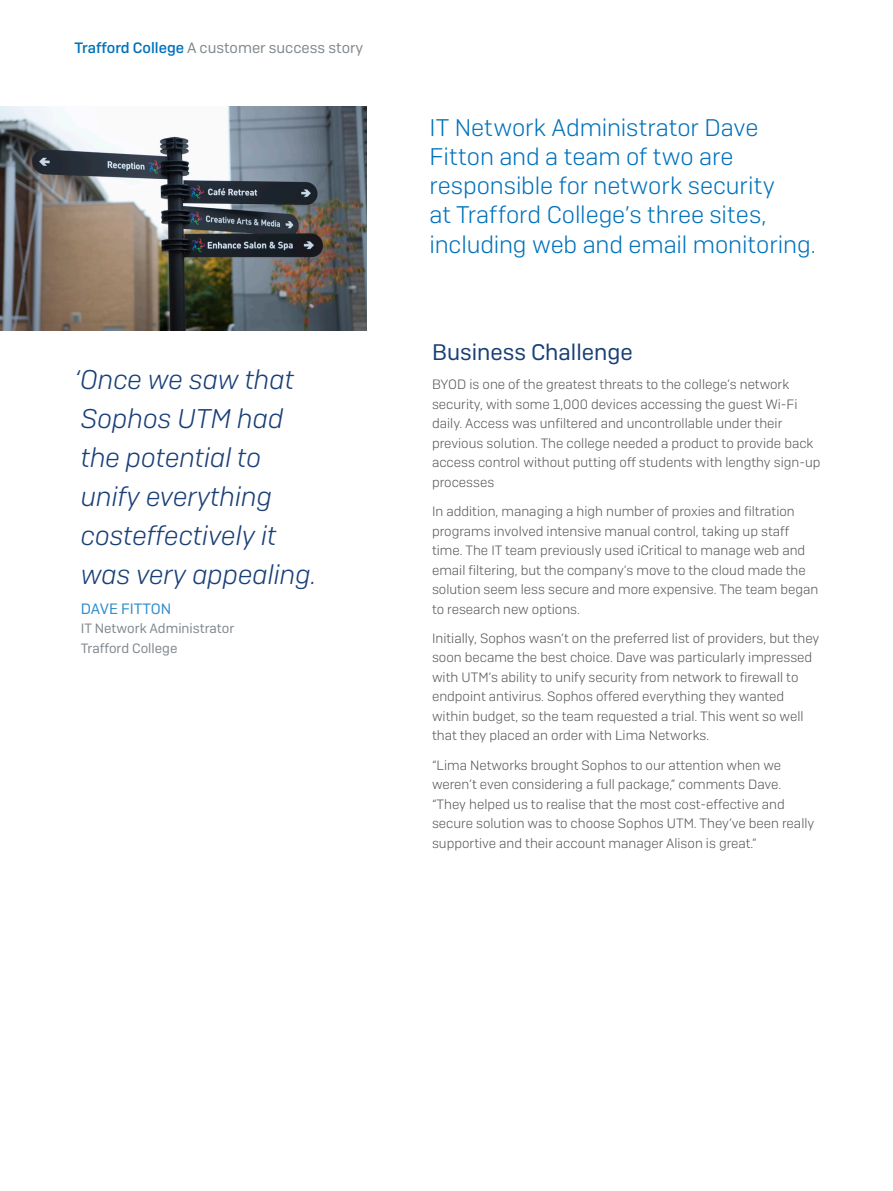
<style>
.page{position:relative;width:893px;height:1191px;background:#fff}
.page>*{position:absolute;margin:0;border:0;box-sizing:border-box;transform-origin:0 0}
.Qoute{font:italic 300 27px/39px "Sophos Sans";color:#193f77}
.Heading_Intro{font:300 24px/29.2px "Sophos Sans";letter-spacing:-.005em;color:#0072bc}
.Subheading_1{font:22.5px "Sophos Sans";color:#193f77}
.Page_Header{font:15px "Sophos Sans";color:#81898e}
.Acreditation{font:15px "Sophos Sans";color:#308ecd}
.Body_Copy{font:300 13.5px/19.5px "Sophos Sans";color:#57585a}
.Job_Title{font:13.5px/19.5px "Sophos Sans";color:#81898e}
.s1{font-weight:500;color:#0072bc}
</style>
<div class="page">
<img style="left:0;top:106px;width:366px;height:225px">
<p class="Page_Header" style="left:74px;top:39px;width:290px"><span class="s1">Trafford College</span> A customer success story</p>
<p class="Qoute" style="left:74px;top:360px;width:243px">‘Once we saw that<br>Sophos UTM had the potential to unify everything costeffectively it was very appealing.</p>
<p class="Acreditation" style="left:81px;top:599px;width:92px">DAVE FITTON</p>
<p class="Job_Title" style="left:81px;top:618px;width:155px">IT Network Administrator<br>Trafford College</p>
<p class="Heading_Intro" style="left:429px;top:112px;width:388px">IT Network Administrator Dave<br>Fitton and a team of two are responsible for network security<br>at Trafford College’s three sites, including web and email monitoring.</p>
<p class="Subheading_1" style="left:432px;top:339px;width:202px">Business Challenge</p>
<p class="Body_Copy" style="left:432px;top:374px;width:390px">BYOD is one of the greatest threats to the college’s network security, with some 1,000 devices accessing the guest Wi-Fi daily. Access was unfiltered and uncontrollable under their previous solution. The college needed a product to provide back access control without putting off students with lengthy sign-up processes</p>
<p class="Body_Copy" style="left:432px;top:501px;width:388px">In addition, managing a high number of proxies and filtration programs involved intensive manual control, taking up staff time. The IT team previously used iCritical to manage web and email filtering, but the company’s move to the cloud made the solution seem less secure and more expensive. The team began to research new options.</p>
<p class="Body_Copy" style="left:432px;top:628px;width:389px">Initially, Sophos wasn’t on the preferred list of providers, but they soon became the best choice. Dave was particularly impressed with UTM’s ability to unify security from network to firewall to endpoint antivirus. Sophos offered everything they wanted within budget, so the team requested a trial. This went so well that they placed an order with Lima Networks.</p>
<p class="Body_Copy" style="left:432px;top:755px;width:384px">“Lima Networks brought Sophos to our attention when we weren’t even considering a full package,” comments Dave. “They helped us to realise that the most cost-effective and secure solution was to choose Sophos UTM. They’ve been really supportive and their account manager Alison is great.”</p>
</div>
